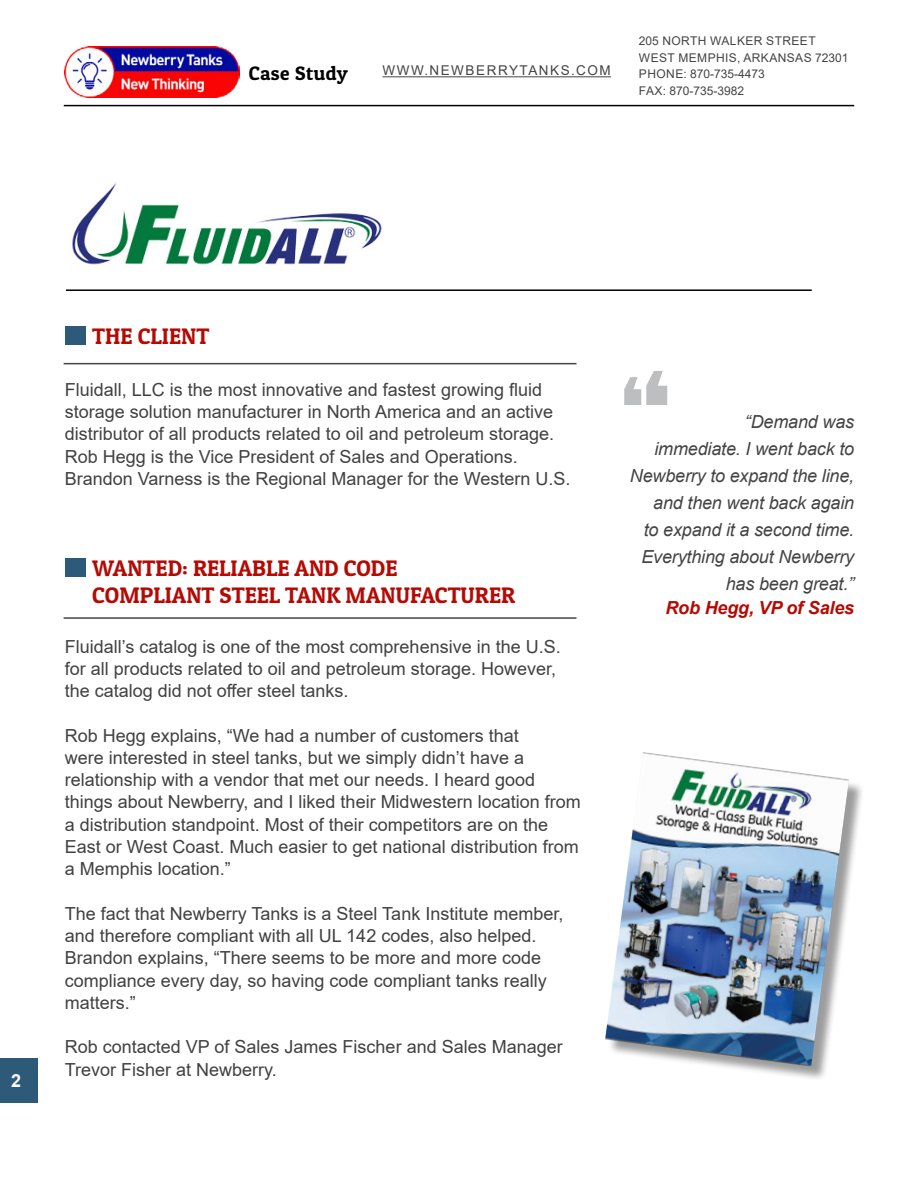
<style>
.page{position:relative;width:918px;height:1188px;background:#fff}
.page>*{position:absolute;margin:0;border:0;box-sizing:border-box;transform-origin:0 0}
.t1{font:22.5px/27px "Patua One";color:#b50a04}
.t2{font:19.5px "Patua One";letter-spacing:.025em;color:#000}
.t3{font:18px/22.2px "Arial";color:#414042}
.t4{font:italic 18px/27px "Arial";letter-spacing:-.01em;color:#444;text-align:right}
.t5{font:italic 700 18px "Arial";letter-spacing:-.01em;color:#b50a04}
.t6{font:700 18px "Arial";color:#fff}
.t7{font:13.5px "Arial";letter-spacing:.115em;color:#444}
.t8{font:12px/16.5px "Arial";letter-spacing:.035em;color:#444}
</style>
<div class="page">
<hr style="left:66px;top:289px;width:746px;height:2px;background:#000">
<svg style="left:624px;top:371px;width:43px;height:34px"></svg>
<img style="left:72px;top:182px;width:310px;height:83px">
<div style="left:65px;top:326px;width:21px;height:19px;background:#2c5a78"></div>
<hr style="left:64px;top:363px;width:513px;height:1px;background:#444">
<hr style="left:64px;top:617px;width:513px;height:2px;background:#444">
<div style="left:65px;top:558px;width:21px;height:18px;background:#2c5a78"></div>
<div style="left:608px;top:754px;width:257px;height:327px;background:#000;opacity:.39"></div>
<img style="left:605px;top:752px;width:244px;height:315px">
<hr style="left:382px;top:76px;width:229px;height:1px;background:#444">
<img style="left:65px;top:47px;width:175px;height:51px">
<hr style="left:64px;top:105px;width:790px;height:1px;background:#000">
<div style="left:0;top:1058px;width:38px;height:45px;background:#2c5a78"></div>
<p class="t2" style="left:249px;top:61px;width:100px">Case Study</p>
<p class="t7" style="left:382px;top:61px;width:230px">WWW.NEWBERRYTANKS.COM</p>
<p class="t8" style="left:639px;top:33px;width:211px">205 NORTH WALKER STREET<br>WEST MEMPHIS, ARKANSAS 72301<br>PHONE: 870-735-4473<br>FAX: 870-735-3982</p>
<p class="t6" style="left:11px;top:1068px;width:12px">2</p>
<p class="t1" style="left:92px;top:322px;width:119px">THE CLIENT</p>
<p class="t3" style="left:65px;top:378px;width:507px">Fluidall, LLC is the most innovative and fastest growing fluid storage solution manufacturer in North America and an active distributor of all products related to oil and petroleum storage.<br>Rob Hegg is the Vice President of Sales and Operations.<br>Brandon Varness is the Regional Manager for the Western U.S.</p>
<p class="t1" style="left:92px;top:554px;width:425px">WANTED: RELIABLE AND CODE<br>COMPLIANT STEEL TANK MANUFACTURER</p>
<p class="t3" style="left:65px;top:635px;width:497px">Fluidall’s catalog is one of the most comprehensive in the U.S. for all products related to oil and petroleum storage. However, the catalog did not offer steel tanks.</p>
<p class="t3" style="left:65px;top:724px;width:517px">Rob Hegg explains, “We had a number of customers that<br>were interested in steel tanks, but we simply didn’t have a relationship with a vendor that met our needs. I heard good things about Newberry, and I liked their Midwestern location from a distribution standpoint. Most of their competitors are on the East or West Coast. Much easier to get national distribution from a Memphis location.”</p>
<p class="t3" style="left:65px;top:902px;width:500px">The fact that Newberry Tanks is a Steel Tank Institute member, and therefore compliant with all UL 142 codes, also helped.<br>Brandon explains, “There seems to be more and more code compliance every day, so having code compliant tanks really matters.”</p>
<p class="t3" style="left:65px;top:1036px;width:499px">Rob contacted VP of Sales James Fischer and Sales Manager<br>Trevor Fisher at Newberry.</p>
<p class="t4" style="left:630px;top:408px;width:226px">“Demand was<br>immediate. I went back to<br>Newberry to expand the line, and then went back again<br>to expand it a second time.<br>Everything about Newberry has been great.”</p>
<p class="t5" style="left:665px;top:595px;width:190px">Rob Hegg, VP of Sales</p>
</div>
